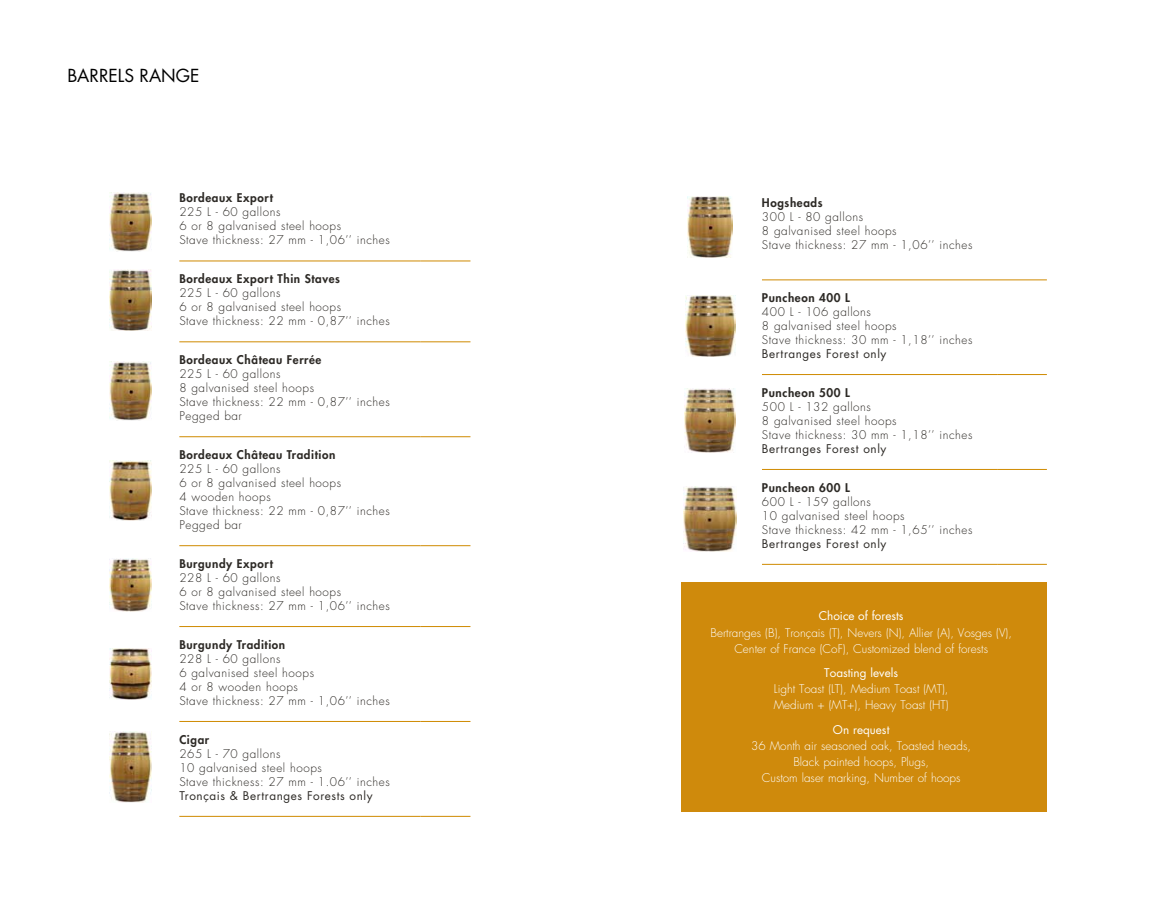
<style>
.page{position:relative;width:1152px;height:922px;background:#fff}
.page>*{position:absolute;margin:0;border:0;box-sizing:border-box;transform-origin:0 0}
.t1{font:17.5px "Futura Std";color:#000}
.t2{font:300 11.75px/14px "Futura Std";letter-spacing:.05em;color:#2d2a26}
.t3{font:300 11.75px/16.1px "Futura Std";color:#fff;text-align:center}
.t4{font:800 11.75px "Futura Std";letter-spacing:.05em;color:#2d2a26}
.t5{font:11.75px "Futura";letter-spacing:.05em;color:#2d2a26}
.t6{font:11.75px "Futura Std";color:#fff}
</style>
<div class="page">
<img style="left:110px;top:460px;width:41px;height:60px">
<img style="left:110px;top:558px;width:41px;height:53px">
<img style="left:110px;top:648px;width:41px;height:51px">
<img style="left:110px;top:361px;width:41px;height:59px">
<img style="left:110px;top:192px;width:41px;height:59px">
<img style="left:110px;top:270px;width:41px;height:60px">
<img style="left:110px;top:731px;width:41px;height:70px">
<hr style="left:179px;top:261px;width:242px;height:1px;background:#cf8a00">
<hr style="left:179px;top:341px;width:242px;height:1px;background:#cf8a00">
<hr style="left:179px;top:436px;width:242px;height:1px;background:#cf8a00">
<hr style="left:179px;top:545px;width:242px;height:1px;background:#cf8a00">
<hr style="left:179px;top:626px;width:242px;height:1px;background:#cf8a00">
<hr style="left:421px;top:261px;width:49px;height:1px;background:#cf8a00">
<hr style="left:421px;top:341px;width:49px;height:1px;background:#cf8a00">
<hr style="left:421px;top:436px;width:49px;height:1px;background:#cf8a00">
<hr style="left:421px;top:545px;width:49px;height:1px;background:#cf8a00">
<hr style="left:421px;top:626px;width:49px;height:1px;background:#cf8a00">
<hr style="left:179px;top:721px;width:242px;height:1px;background:#cf8a00">
<hr style="left:421px;top:721px;width:49px;height:1px;background:#cf8a00">
<hr style="left:179px;top:816px;width:242px;height:1px;background:#cf8a00">
<hr style="left:421px;top:816px;width:49px;height:1px;background:#cf8a00">
<div style="left:681px;top:582px;width:366px;height:229px;background:#cf8a0c"></div>
<hr style="left:762px;top:564px;width:235px;height:1px;background:#cf8a00">
<hr style="left:997px;top:564px;width:50px;height:1px;background:#cf8a00">
<hr style="left:762px;top:469px;width:235px;height:1px;background:#cf8a00">
<hr style="left:997px;top:469px;width:50px;height:1px;background:#cf8a00">
<hr style="left:762px;top:374px;width:235px;height:1px;background:#cf8a00">
<hr style="left:997px;top:374px;width:50px;height:1px;background:#cf8a00">
<img style="left:684px;top:388px;width:52px;height:64px">
<img style="left:688px;top:196px;width:44px;height:61px">
<img style="left:685px;top:295px;width:50px;height:62px">
<img style="left:683px;top:486px;width:53px;height:66px">
<hr style="left:762px;top:279px;width:285px;height:1px;background:#cf8a00">
<h1 class="t1" style="left:67px;top:64px;width:134px">BARRELS RANGE</h1>
<p class="t4" style="left:179px;top:190px;width:95px">Bordeaux Export</p>
<p class="t2" style="left:179px;top:205px;width:212px">225 L - 60 gallons<br>6 or 8 galvanised steel hoops<br>Stave thickness: 27 mm - 1,06’’ inches</p>
<p class="t4" style="left:179px;top:271px;width:162px">Bordeaux Export Thin Staves</p>
<p class="t2" style="left:179px;top:286px;width:212px">225 L - 60 gallons<br>6 or 8 galvanised steel hoops<br>Stave thickness: 22 mm - 0,87’’ inches</p>
<p class="t4" style="left:179px;top:352px;width:144px">Bordeaux Château Ferrée</p>
<p class="t2" style="left:179px;top:367px;width:212px">225 L - 60 gallons<br>8 galvanised steel hoops<br>Stave thickness: 22 mm - 0,87’’ inches<br>Pegged bar</p>
<p class="t4" style="left:179px;top:447px;width:157px">Bordeaux Château Tradition</p>
<p class="t2" style="left:179px;top:462px;width:212px">225 L - 60 gallons<br>6 or 8 galvanised steel hoops<br>4 wooden hoops<br>Stave thickness: 22 mm - 0,87’’ inches<br>Pegged bar</p>
<p class="t4" style="left:179px;top:556px;width:95px">Burgundy Export</p>
<p class="t2" style="left:179px;top:570px;width:212px">228 L - 60 gallons<br>6 or 8 galvanised steel hoops<br>Stave thickness: 27 mm - 1,06’’ inches</p>
<p class="t4" style="left:179px;top:636px;width:107px">Burgundy Tradition</p>
<p class="t2" style="left:179px;top:651px;width:212px">228 L - 60 gallons<br>6 galvanised steel hoops<br>4 or 8 wooden hoops<br>Stave thickness: 27 mm - 1,06’’ inches</p>
<p class="t4" style="left:179px;top:731px;width:31px">Cigar</p>
<p class="t2" style="left:179px;top:746px;width:212px">265 L - 70 gallons<br>10 galvanised steel hoops<br>Stave thickness: 27 mm - 1.06’’ inches</p>
<p class="t5" style="left:179px;top:787px;width:195px">Tronçais &amp; Bertranges Forests only</p>
<p class="t4" style="left:762px;top:195px;width:62px">Hogsheads</p>
<p class="t2" style="left:762px;top:210px;width:212px">300 L - 80 gallons<br>8 galvanised steel hoops<br>Stave thickness: 27 mm - 1,06’’ inches</p>
<p class="t4" style="left:762px;top:290px;width:89px">Puncheon 400 L</p>
<p class="t2" style="left:762px;top:305px;width:212px">400 L - 106 gallons<br>8 galvanised steel hoops<br>Stave thickness: 30 mm - 1,18’’ inches</p>
<p class="t5" style="left:762px;top:345px;width:126px">Bertranges Forest only</p>
<p class="t4" style="left:762px;top:385px;width:89px">Puncheon 500 L</p>
<p class="t2" style="left:762px;top:399px;width:212px">500 L - 132 gallons<br>8 galvanised steel hoops<br>Stave thickness: 30 mm - 1,18’’ inches</p>
<p class="t5" style="left:762px;top:440px;width:126px">Bertranges Forest only</p>
<p class="t4" style="left:762px;top:479px;width:89px">Puncheon 600 L</p>
<p class="t2" style="left:762px;top:494px;width:212px">600 L - 159 gallons<br>10 galvanised steel hoops<br>Stave thickness: 42 mm - 1,65’’ inches</p>
<p class="t5" style="left:762px;top:535px;width:126px">Bertranges Forest only</p>
<p class="t6" style="left:819px;top:608px;width:86px">Choice of forests</p>
<p class="t3" style="left:710px;top:624px;width:303px">Bertranges (B), Tronçais (T), Nevers (N), Allier (A), Vosges (V),<br>Center of France (CoF), Customized blend of forests</p>
<p class="t6" style="left:824px;top:665px;width:75px">Toasting levels</p>
<p class="t3" style="left:773px;top:681px;width:176px;text-align:left">Light Toast (LT), Medium Toast (MT),<br>Medium + (MT+), Heavy Toast (HT)</p>
<p class="t6" style="left:833px;top:721px;width:58px">On request</p>
<p class="t3" style="left:751px;top:737px;width:221px">36 Month air seasoned oak, Toasted heads,<br>Black painted hoops, Plugs,<br>Custom laser marking, Number of hoops</p>
</div>
